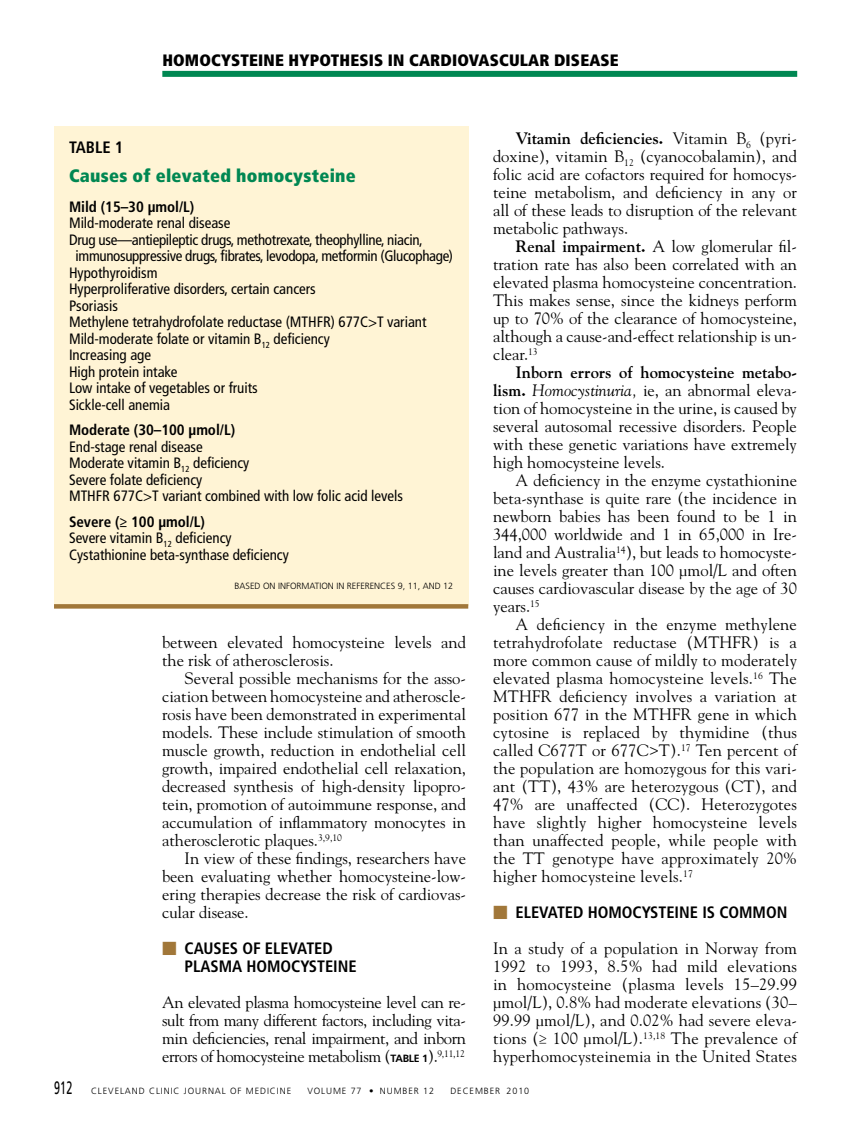
<style>
.page{position:relative;width:851px;height:1134px;background:#fff}
.page>*{position:absolute;margin:0;border:0;box-sizing:border-box;transform-origin:0 0}
.t1{font:900 condensed 18px "Frutiger LT Std";letter-spacing:.015em;color:#008752}
.t2{font:16.5px/18px "Goudy Std";color:#000;text-align:justify}
.t3{font:700 condensed 16.5px/18px "Frutiger LT Std";color:#000}
.t4{font:900 condensed 16.5px "Frutiger LT Std";letter-spacing:.01em;color:#000}
.t5{font:condensed 15px/16.5px "Frutiger LT Std";color:#000}
.t6{font:condensed 15px "Frutiger LT Std";letter-spacing:-.025em;color:#000}
.t7{font:condensed 15px "Frutiger LT Std";letter-spacing:-.02em;color:#000}
.t8{font:700 condensed 15px "Frutiger LT Std";color:#000}
.t9{font:300 9px "Frutiger LT Std";letter-spacing:.1em;color:#000}
.s1{font-weight:700}
.s2{font-family:"Universal Std Newswith Comm Pi";font-weight:400;font-stretch:normal;color:#a17739}
.s3{font-family:"Frutiger LT Std";font-weight:700;font-size:10.5px}
.s4{font-style:italic}
.s5{font-weight:400;font-size:18px}
</style>
<div class="page">
<div style="left:54px;top:126px;width:414px;height:480px;background:#fff4d5"></div>
<div style="left:54px;top:604px;width:414px;height:5px;background:#a17739"></div>
<div style="left:162px;top:71px;width:635px;height:6px;background:#008752"></div>
<p class="t4" style="left:162px;top:51px;width:258px">HOMOCYSTEINE HYPOTHESIS in car</p>
<p class="t4" style="left:440px;top:51px;width:22px">diovasc</p>
<p class="t4" style="left:509px;top:51px;width:67px">ular disease</p>
<p class="t3" style="left:69px;top:139px;width:56px">TABLE 1</p>
<p class="t1" style="left:69px;top:165px;width:288px">Causes of elevated homocysteine</p>
<p class="t8" style="left:69px;top:198px;width:127px">Mild (15–30 µmol/L)</p>
<p class="t5" style="left:69px;top:215px;width:163px">Mild-moderate renal disease</p>
<p class="t7" style="left:69px;top:231px;width:355px">Drug use—antiepileptic drugs, methotrexate, theophylline, niacin,</p>
<p class="t6" style="left:76px;top:247px;width:379px">immunosuppressive drugs, fibrates, levodopa, metformin (Glucophage)</p>
<p class="t5" style="left:69px;top:265px;width:90px">Hypothyroidism</p>
<p class="t5" style="left:69px;top:281px;width:248px">Hyperproliferative disorders, certain cancers</p>
<p class="t5" style="left:69px;top:298px;width:50px">Psoriasis</p>
<p class="t5" style="left:69px;top:314px;width:359px">Methylene tetrahydrofolate reductase (MTHFR) 677C&gt;T variant</p>
<p class="t5" style="left:69px;top:331px;width:262px">Mild-moderate folate or vitamin B<sub>12</sub> deficiency</p>
<p class="t5" style="left:69px;top:347px;width:84px">Increasing age</p>
<p class="t5" style="left:69px;top:364px;width:110px">High protein intake</p>
<p class="t5" style="left:69px;top:380px;width:190px">Low intake of vegetables or fruits</p>
<p class="t5" style="left:69px;top:397px;width:103px">Sickle-cell anemia</p>
<p class="t8" style="left:69px;top:421px;width:167px">Moderate (30–100 µmol/L)</p>
<p class="t5" style="left:69px;top:439px;width:335px">End-stage renal disease<br>Moderate vitamin B<sub>12</sub> deficiency<br>Severe folate deficiency<br>MTHFR 677C&gt;T variant combined with low folic acid levels</p>
<p class="t5" style="left:69px;top:514px;width:221px"><span class="s1">Severe (≥ 100 µmol/L)<br></span>Severe vitamin B<sub>12</sub> deficiency<br>Cystathionine beta-synthase deficiency</p>
<p class="t9" style="left:234px;top:580px;width:50px">BASED ON INFORMA</p>
<p class="t9" style="left:315px;top:580px;width:10px">TION</p>
<p class="t9" style="left:336px;top:580px;width:17px">IN REFERENCE</p>
<p class="t9" style="left:391px;top:580px;width:39px">S 9, 11, AND</p>
<p class="t9" style="left:443px;top:580px;width:11px">12</p>
<p class="t2" style="left:162px;top:633px;width:305px">between elevated homocysteine levels and the risk of atherosclerosis.</p>
<p class="t2" style="left:162px;top:669px;width:305px;text-indent:23px">Several possible mechanisms for the asso&shy;ciation between homocysteine and atheroscle&shy;rosis have been demonstrated in experimental models. These include stimulation of smooth muscle growth, reduction in endothelial cell growth, impaired endothelial cell relaxation, decreased synthesis of high-density lipopro&shy;tein, promotion of autoimmune response, and accumulation of inflammatory monocytes in atherosclerotic plaques.<sup>3,9,10</sup></p>
<p class="t2" style="left:162px;top:849px;width:305px;text-indent:23px">In view of these findings, researchers have been evaluating whether homocysteine-low&shy;ering therapies decrease the risk of cardiovas&shy;cular disease.</p>
<p class="t3" style="left:184px;top:939px;width:174px;text-indent:-23px"><span class="s2">■</span> CAUSES OF ELEVATED<br>PLASMA HOMOCYSTEINE</p>
<p class="t2" style="left:162px;top:993px;width:305px">An elevated plasma homocysteine level can re&shy;sult from many different factors, including vita&shy;min deficiencies, renal impairment, and inborn errors of homocysteine metabolism (<span class="s3">TABLE 1</span>).<sup>9,11,12</sup></p>
<p class="t2" style="left:493px;top:129px;width:305px;text-indent:23px"><span class="s1">Vitamin deficiencies.</span> Vitamin B<sub>6</sub> (pyri&shy;doxine), vitamin B<sub>12</sub> (cyanocobalamin), and folic acid are cofactors required for homocys&shy;teine metabolism, and deficiency in any or all of these leads to disruption of the relevant metabolic pathways.</p>
<p class="t2" style="left:493px;top:237px;width:305px;text-indent:22px"><span class="s1">Renal impairment.</span> A low glomerular fil&shy;tration rate has also been correlated with an elevated plasma homocysteine concentration.<br>This makes sense, since the kidneys perform up to 70% of the clearance of homocysteine, although a cause-and-effect relationship is un&shy;clear.<sup>13</sup></p>
<p class="t2" style="left:493px;top:363px;width:305px;text-indent:23px"><span class="s1">Inborn errors of homocysteine metabo&shy;lism.</span> <span class="s4">Homocystinuria,</span> ie, an abnormal eleva&shy;tion of homocysteine in the urine, is caused by several autosomal recessive disorders. People with these genetic variations have extremely high homocysteine levels.</p>
<p class="t2" style="left:493px;top:471px;width:305px;text-indent:23px">A deficiency in the enzyme cystathionine beta-synthase is quite rare (the incidence in newborn babies has been found to be 1 in 344,000 worldwide and 1 in 65,000 in Ire&shy;land and Australia<sup>14</sup>), but leads to homocyste&shy;ine levels greater than 100 µmol/L and often causes cardiovascular disease by the age of 30 years.<sup>15</sup></p>
<p class="t2" style="left:493px;top:615px;width:306px;text-indent:23px">A deficiency in the enzyme methylene tetrahydrofolate reductase (MTHFR) is a more common cause of mildly to moderately elevated plasma homocysteine levels.<sup>16</sup> The MTHFR deficiency involves a variation at position 677 in the MTHFR gene in which cytosine is replaced by thymidine (thus called C677T or 677C&gt;T).<sup>17</sup> Ten percent of the population are homozygous for this vari&shy;ant (TT), 43% are heterozygous (CT), and 47% are unaffected (CC). Heterozygotes have slightly higher homocysteine levels than unaffected people, while people with the TT genotype have approximately 20% higher homocysteine levels.<sup>17</sup></p>
<p class="t3" style="left:493px;top:903px;width:296px"><span class="s2">■</span> ELEVATED HOMOCYSTEINE IS COMMON</p>
<p class="t2" style="left:493px;top:939px;width:306px">In a study of a population in Norway from 1992 to 1993, 8.5% had mild elevations in homocysteine (plasma levels 15–29.99 µmol/L), 0.8% had moderate elevations (30– 99.99 µmol/L), and 0.02% had severe eleva&shy;tions (≥ 100 µmol/L).<sup>13,18</sup> The prevalence of hyperhomocysteinemia in the United States</p>
<p class="t9" style="left:54px;top:1085px;width:239px"><span class="s5">912</span> CLEVELAND CLINIC JOURNAL OF MEDICINE</p>
<p class="t9" style="left:307px;top:1085px;width:128px">VOLUME 77 • NUMBER 12</p>
<p class="t9" style="left:450px;top:1085px;width:80px">DECEMBER 2010</p>
</div>
